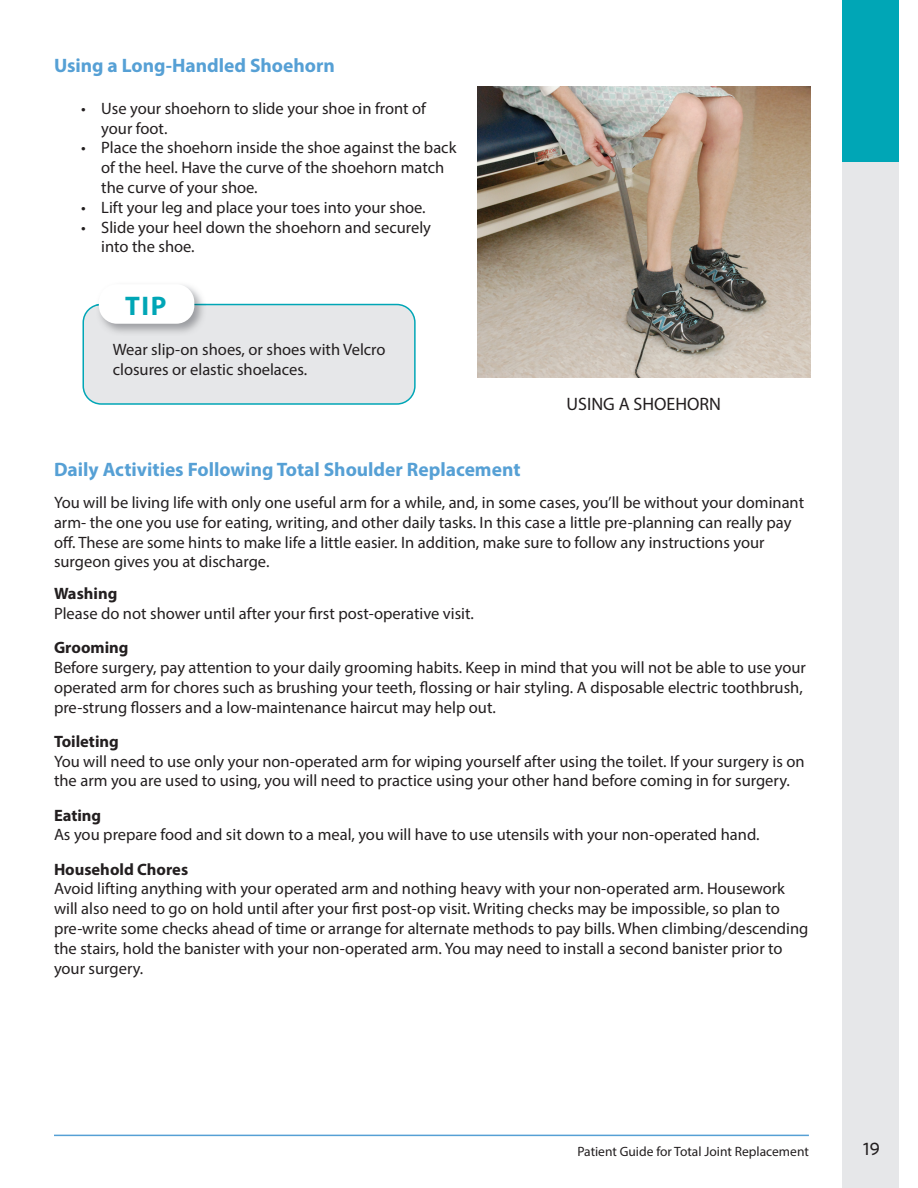
<style>
.page{position:relative;width:918px;height:1188px;background:#fff}
.page>*{position:absolute;margin:0;border:0;box-sizing:border-box;transform-origin:0 0}
.t1{font:700 27px "Myriad Pro";color:#00a6b6}
.t2{font:700 19.5px "Myriad Pro";color:#56a0d5}
.t3{font:18px "Myriad Pro";color:#231f20}
.t4{font:500 18px "Whitney";color:#231f20}
.t5{font:16.5px/19.8px "Myriad Pro";color:#231f20}
.t6{font:700 16.5px "Myriad Pro";color:#231f20}
.t7{font:13.5px "Myriad Pro";color:#231f20}
</style>
<div class="page">
<div style="left:842px;top:0;width:57px;height:1188px;background:#e6e7e9"></div>
<hr style="left:54px;top:1135px;width:755px;height:1px;background:#56a0d5">
<img style="left:477px;top:87px;width:333px;height:290px">
<div style="left:82px;top:304px;width:334px;height:101px;background:#e6e7e9"></div>
<img style="left:96px;top:285px;width:110px;height:51px">
<img style="left:96px;top:304px;width:110px;height:2px">
<div style="left:99px;top:284px;width:95px;height:40px;background:#fff;border-radius:18px"></div>
<div style="left:842px;top:0;width:57px;height:162px;background:#00a6b6"></div>
<p class="t2" style="left:54px;top:53px;width:283px">Using a Long-Handled Shoehorn</p>
<p class="t5" style="left:101px;top:98px;width:326px;text-indent:-20px">• Use your shoehorn to slide your shoe in front of your foot.</p>
<p class="t5" style="left:101px;top:138px;width:357px;text-indent:-20px">• Place the shoehorn inside the shoe against the back of the heel. Have the curve of the shoehorn match the curve of your shoe.</p>
<p class="t5" style="left:81px;top:197px;width:346px">• Lift your leg and place your toes into your shoe.</p>
<p class="t5" style="left:101px;top:217px;width:331px;text-indent:-20px">• Slide your heel down the shoehorn and securely into the shoe.</p>
<h1 class="t1" style="left:125px;top:288px;width:43px">TIP</h1>
<p class="t5" style="left:113px;top:339px;width:274px">Wear slip-on shoes, or shoes with Velcro closures or elastic shoelaces.</p>
<p class="t3" style="left:567px;top:392px;width:156px">USING A SHOEHORN</p>
<p class="t2" style="left:54px;top:457px;width:468px">Daily Activities Following Total Shoulder Replacement</p>
<p class="t5" style="left:54px;top:492px;width:752px">You will be living life with only one useful arm for a while, and, in some cases, you’ll be without your dominant arm- the one you use for eating, writing, and other daily tasks. In this case a little pre-planning can really pay off. These are some hints to make life a little easier. In addition, make sure to follow any instructions your surgeon gives you at discharge.</p>
<p class="t6" style="left:54px;top:583px;width:65px">Washing</p>
<p class="t5" style="left:54px;top:603px;width:421px">Please do not shower until after your first post-operative visit.</p>
<p class="t6" style="left:54px;top:637px;width:76px">Grooming</p>
<p class="t5" style="left:54px;top:657px;width:753px">Before surgery, pay attention to your daily grooming habits. Keep in mind that you will not be able to use your operated arm for chores such as brushing your teeth, flossing or hair styling. A disposable electric toothbrush, pre-strung flossers and a low-maintenance haircut may help out.</p>
<p class="t6" style="left:54px;top:730px;width:66px">Toileting</p>
<p class="t5" style="left:54px;top:751px;width:752px">You will need to use only your non-operated arm for wiping yourself after using the toilet. If your surgery is on the arm you are used to using, you will need to practice using your other hand before coming in for surgery.</p>
<p class="t6" style="left:54px;top:804px;width:49px">Eating</p>
<p class="t5" style="left:54px;top:825px;width:707px">As you prepare food and sit down to a meal, you will have to use utensils with your non-operated hand.</p>
<p class="t6" style="left:54px;top:858px;width:136px">Household Chores</p>
<p class="t5" style="left:54px;top:879px;width:756px">Avoid lifting anything with your operated arm and nothing heavy with your non-operated arm. Housework will also need to go on hold until after your first post-op visit. Writing checks may be impossible, so plan to pre-write some checks ahead of time or arrange for alternate methods to pay bills. When climbing/descending the stairs, hold the banister with your non-operated arm. You may need to install a second banister prior to your surgery.</p>
<p class="t7" style="left:577px;top:1143px;width:233px">Patient Guide for Total Joint Replacement</p>
<p class="t4" style="left:863px;top:1137px;width:18px">19</p>
</div>
